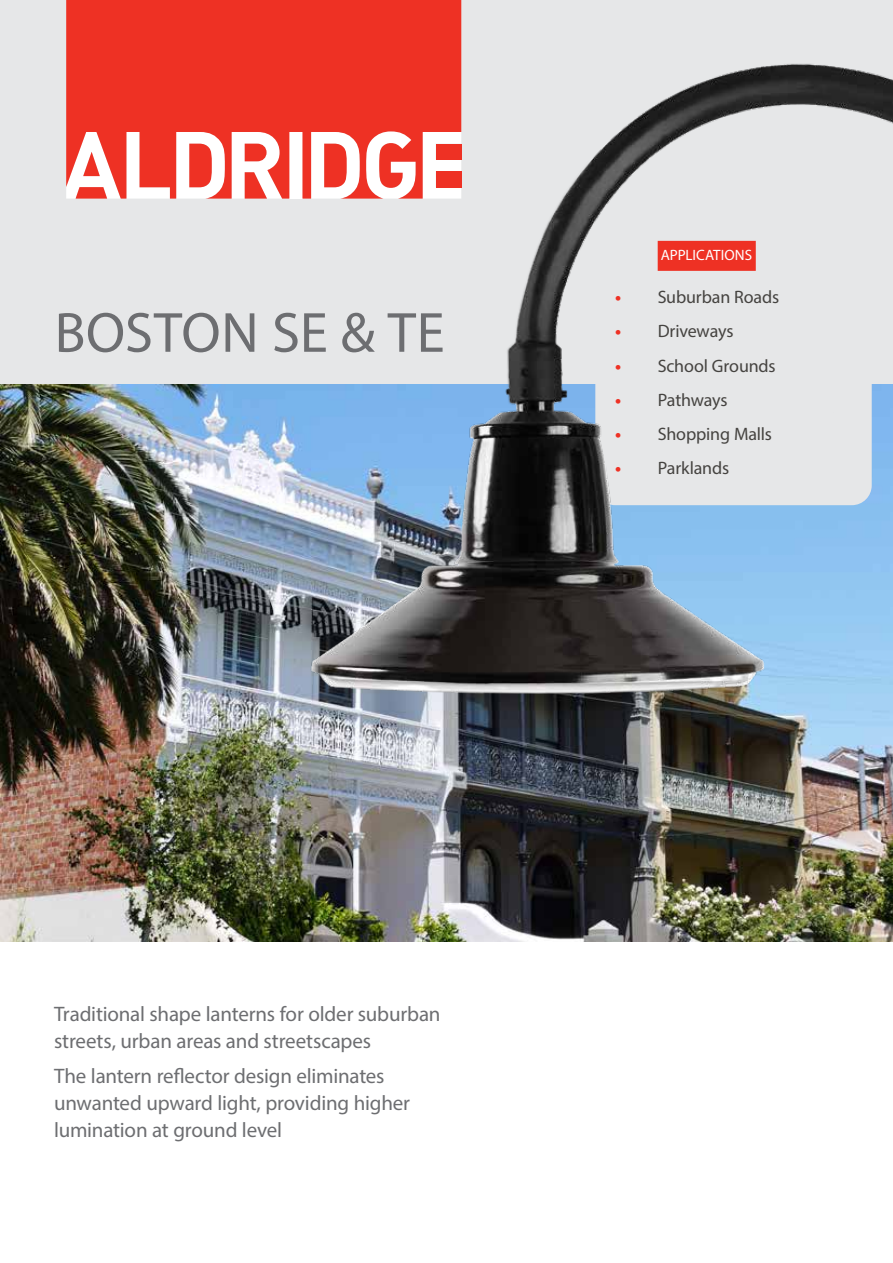
<style>
.page{position:relative;width:893px;height:1263px;background:#fff}
.page>*{position:absolute;margin:0;border:0;box-sizing:border-box;transform-origin:0 0}
.t1{font:57px "Myriad Pro";letter-spacing:.005em;color:#6d6e71}
.t2{font:21px/27px "Myriad Pro";letter-spacing:-.01em;color:#6d6e71}
.t3{font:18px "Myriad Pro";letter-spacing:-.01em;color:#454340}
.t4{font:15px "Myriad Pro";letter-spacing:-.005em;color:#fff}
.s1{font-weight:700;color:#ee3124}
</style>
<div class="page">
<div style="left:0;top:0;width:893px;height:393px;background:#e6e7e8"></div>
<img style="left:0;top:384px;width:893px;height:558px">
<img style="left:305px;top:0;width:588px;height:840px">
<svg style="left:66px;top:0;width:395px;height:199px;background:#ef4034"></svg>
<svg style="left:311px;top:132px;width:49px;height:67px;background:#f8b4b0"></svg>
<svg style="left:176px;top:132px;width:49px;height:67px;background:#f8b4b0"></svg>
<svg style="left:66px;top:132px;width:104px;height:67px;background:#f48982"></svg>
<svg style="left:232px;top:132px;width:50px;height:67px;background:#f8b3af"></svg>
<h1 class="t1" style="left:55px;top:297px;width:392px">BOSTON SE &amp; TE</h1>
<p class="t4" style="left:661px;top:246px;width:93px">APPLICATIONS</p>
<p class="t3" style="left:615px;top:286px;width:166px"><span class="s1">•</span> Suburban Roads</p>
<p class="t3" style="left:615px;top:320px;width:120px"><span class="s1">•</span> Driveways</p>
<p class="t3" style="left:615px;top:354px;width:162px"><span class="s1">•</span> School Grounds</p>
<p class="t3" style="left:615px;top:389px;width:114px"><span class="s1">•</span> Pathways</p>
<p class="t3" style="left:615px;top:423px;width:158px"><span class="s1">•</span> Shopping Malls</p>
<p class="t3" style="left:615px;top:457px;width:116px"><span class="s1">•</span> Parklands</p>
<p class="t2" style="left:54px;top:1000px;width:388px">Traditional shape lanterns for older suburban streets, urban areas and streetscapes</p>
<p class="t2" style="left:54px;top:1062px;width:358px">The lantern reflector design eliminates unwanted upward light, providing higher lumination at ground level</p>
</div>
